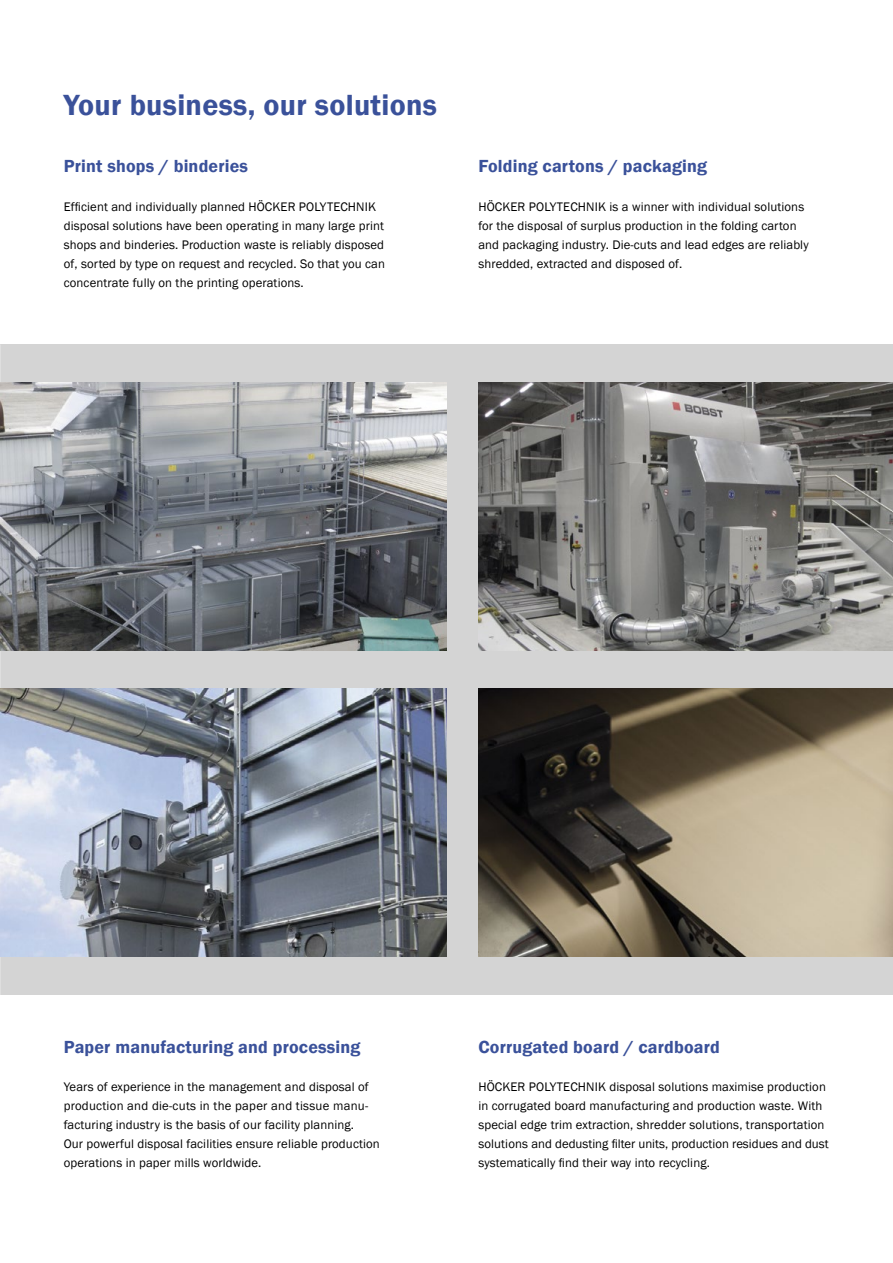
<style>
.page{position:relative;width:893px;height:1263px;background:#fff}
.page>*{position:absolute;margin:0;border:0;box-sizing:border-box;transform-origin:0 0}
.t1{font:600 30px "Franklin Gothic";letter-spacing:.01em;color:#3a519a}
.t2{font:600 18px "Franklin Gothic";letter-spacing:.01em;color:#3a519a}
.t3{font:12.75px/19.2px "Franklin Gothic";letter-spacing:.01em;color:#000}
</style>
<div class="page">
<hr style="left:0;top:0;width:1px;height:1263px;background:#aaa">
<div style="left:0;top:344px;width:893px;height:651px;background:#d4d4d4"></div>
<img style="left:0;top:383px;width:446px;height:268px">
<img style="left:478px;top:383px;width:415px;height:268px">
<img style="left:0;top:689px;width:446px;height:268px">
<img style="left:478px;top:689px;width:415px;height:268px">
<h1 class="t1" style="left:64px;top:86px;width:375px">Your business, our solutions</h1>
<h2 class="t2" style="left:64px;top:155px;width:186px">Print shops / binderies</h2>
<p class="t3" style="left:64px;top:197px;width:323px">Efficient and individually planned HÖCKER POLYTECHNIK disposal solutions have been operating in many large print shops and binderies. Production waste is reliably disposed of, sorted by type on request and recycled. So that you can concentrate fully on the printing operations.</p>
<h2 class="t2" style="left:478px;top:155px;width:230px">Folding cartons / packaging</h2>
<p class="t3" style="left:478px;top:197px;width:332px">HÖCKER POLYTECHNIK is a winner with individual solutions for the disposal of surplus production in the folding carton and packaging industry. Die-cuts and lead edges are reliably shredded, extracted and disposed of.</p>
<h2 class="t2" style="left:64px;top:1035px;width:298px">Paper manufacturing and processing</h2>
<p class="t3" style="left:64px;top:1077px;width:318px">Years of experience in the management and disposal of production and die-cuts in the paper and tissue manu&shy;facturing industry is the basis of our facility planning.<br>Our powerful disposal facilities ensure reliable production operations in paper mills worldwide.</p>
<h2 class="t2" style="left:478px;top:1035px;width:243px">Corrugated board / cardboard</h2>
<p class="t3" style="left:478px;top:1077px;width:352px">HÖCKER POLYTECHNIK disposal solutions maximise production in corrugated board manufacturing and production waste. With special edge trim extraction, shredder solutions, transportation solutions and dedusting filter units, production residues and dust systematically find their way into recycling.</p>
</div>
